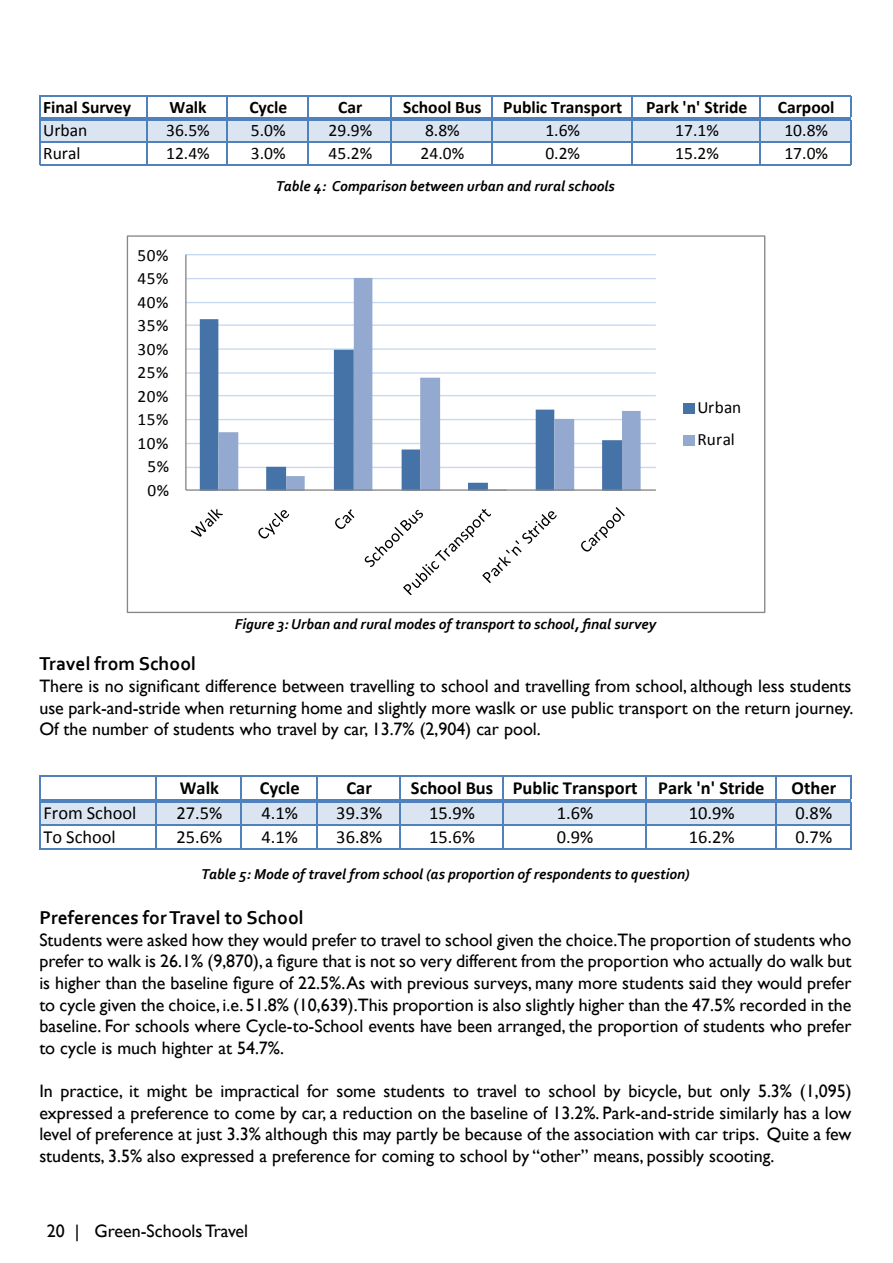
<style>
.page{position:relative;width:893px;height:1263px;background:#fff}
.page>*{position:absolute;margin:0;border:0;box-sizing:border-box;transform-origin:0 0}
.t1{font:700 19.5px "Corbel";color:#000}
.t2{font:18.45px "Calibri";color:#000}
.t3{font:700 18.45px "Calibri";color:#000}
.t4{font:18px/21.6px "Gill Sans";color:#000;text-align:justify}
.t5{font:17.55px "Calibri";color:#000}
.t6{font:700 17.55px "Calibri";color:#000}
.t7{font:17.25px "Calibri";letter-spacing:.03em;color:#000}
.t8{font:17.25px/32.1px "Calibri";letter-spacing:.005em;color:#000}
.t9{font:italic 700 15px "Corbel";color:#000}
</style>
<div class="page">
<hr style="left:186px;top:467px;width:470px;height:1px;background:#c6d9f1">
<hr style="left:186px;top:443px;width:470px;height:1px;background:#c6d9f1">
<hr style="left:186px;top:419px;width:470px;height:1px;background:#c6d9f1">
<hr style="left:186px;top:395px;width:470px;height:1px;background:#c6d9f1">
<hr style="left:186px;top:372px;width:470px;height:2px;background:#c6d9f1">
<hr style="left:186px;top:348px;width:470px;height:2px;background:#c6d9f1">
<hr style="left:186px;top:324px;width:470px;height:2px;background:#c6d9f1">
<hr style="left:186px;top:302px;width:470px;height:1px;background:#c6d9f1">
<hr style="left:186px;top:278px;width:470px;height:1px;background:#c6d9f1">
<hr style="left:186px;top:254px;width:470px;height:1px;background:#c6d9f1">
<div style="left:200px;top:319px;width:18px;height:170px;background:#4572a7"></div>
<svg style="left:218px;top:278px;width:423px;height:211px"></svg>
<hr style="left:185px;top:255px;width:2px;height:235px;background:#868686">
<hr style="left:186px;top:489px;width:470px;height:2px;background:#868686">
<svg style="left:191px;top:509px;width:32px;height:28px"></svg>
<svg style="left:258px;top:510px;width:31px;height:28px"></svg>
<svg style="left:335px;top:509px;width:19px;height:20px"></svg>
<svg style="left:365px;top:509px;width:192px;height:86px"></svg>
<svg style="left:581px;top:507px;width:44px;height:44px"></svg>
<div style="left:683px;top:403px;width:12px;height:11px;background:#4572a7"></div>
<div style="left:683px;top:435px;width:12px;height:10px;background:#93a9cf"></div>
<div style="left:41px;top:119px;width:810px;height:23px;background:#dbe5f1"></div>
<hr style="left:39px;top:95px;width:2px;height:22px;background:#4f81bd">
<hr style="left:146px;top:97px;width:2px;height:20px;background:#4f81bd">
<svg style="left:227px;top:97px;width:1px;height:20px"></svg>
<svg style="left:307px;top:97px;width:1px;height:20px"></svg>
<svg style="left:391px;top:97px;width:1px;height:20px"></svg>
<svg style="left:491px;top:97px;width:1px;height:20px"></svg>
<svg style="left:631px;top:97px;width:1px;height:20px"></svg>
<svg style="left:760px;top:97px;width:1px;height:20px"></svg>
<svg style="left:850px;top:97px;width:1px;height:20px"></svg>
<hr style="left:39px;top:120px;width:2px;height:45px;background:#4f81bd">
<hr style="left:146px;top:120px;width:2px;height:45px;background:#4f81bd">
<hr style="left:227px;top:120px;width:1px;height:45px;background:#4f81bd">
<hr style="left:307px;top:120px;width:1px;height:45px;background:#4f81bd">
<hr style="left:391px;top:120px;width:1px;height:45px;background:#4f81bd">
<hr style="left:491px;top:120px;width:1px;height:45px;background:#4f81bd">
<hr style="left:631px;top:120px;width:1px;height:45px;background:#4f81bd">
<hr style="left:760px;top:120px;width:1px;height:45px;background:#4f81bd">
<hr style="left:850px;top:120px;width:1px;height:45px;background:#4f81bd">
<hr style="left:41px;top:95px;width:810px;height:2px;background:#4f81bd">
<hr style="left:39px;top:117px;width:812px;height:3px;background:#4f81bd">
<hr style="left:41px;top:141px;width:810px;height:1px;background:#4f81bd">
<hr style="left:41px;top:164px;width:810px;height:1px;background:#4f81bd">
<div style="left:41px;top:801px;width:810px;height:24px;background:#dbe5f1"></div>
<hr style="left:39px;top:775px;width:2px;height:24px;background:#4f81bd">
<svg style="left:156px;top:776px;width:1px;height:23px"></svg>
<svg style="left:240px;top:776px;width:1px;height:23px"></svg>
<hr style="left:316px;top:776px;width:2px;height:23px;background:#4f81bd">
<svg style="left:399px;top:776px;width:1px;height:23px"></svg>
<hr style="left:502px;top:776px;width:2px;height:23px;background:#4f81bd">
<svg style="left:645px;top:776px;width:1px;height:23px"></svg>
<svg style="left:775px;top:776px;width:1px;height:23px"></svg>
<svg style="left:850px;top:776px;width:1px;height:23px"></svg>
<hr style="left:39px;top:802px;width:2px;height:48px;background:#4f81bd">
<hr style="left:156px;top:802px;width:1px;height:48px;background:#4f81bd">
<hr style="left:240px;top:802px;width:1px;height:48px;background:#4f81bd">
<hr style="left:316px;top:802px;width:2px;height:48px;background:#4f81bd">
<hr style="left:399px;top:802px;width:1px;height:48px;background:#4f81bd">
<hr style="left:502px;top:802px;width:2px;height:48px;background:#4f81bd">
<hr style="left:645px;top:802px;width:1px;height:48px;background:#4f81bd">
<hr style="left:775px;top:802px;width:1px;height:48px;background:#4f81bd">
<hr style="left:850px;top:802px;width:1px;height:48px;background:#4f81bd">
<hr style="left:41px;top:775px;width:810px;height:1px;background:#4f81bd">
<hr style="left:39px;top:799px;width:812px;height:3px;background:#4f81bd">
<hr style="left:41px;top:824px;width:810px;height:2px;background:#4f81bd">
<hr style="left:41px;top:848px;width:810px;height:2px;background:#4f81bd">
<p class="t6" style="left:43px;top:96px;width:89px">Final Survey</p>
<p class="t6" style="left:169px;top:96px;width:39px">Walk</p>
<p class="t6" style="left:249px;top:96px;width:39px">Cycle</p>
<p class="t6" style="left:338px;top:96px;width:26px">Car</p>
<p class="t6" style="left:403px;top:96px;width:220px">School Bus Public Transport</p>
<p class="t6" style="left:646px;top:96px;width:103px">Park 'n' Stride</p>
<p class="t6" style="left:778px;top:96px;width:58px">Carpool</p>
<p class="t5" style="left:43px;top:119px;width:46px">Urban</p>
<p class="t5" style="left:166px;top:119px;width:45px">36.5%</p>
<p class="t5" style="left:251px;top:119px;width:36px">5.0%</p>
<p class="t5" style="left:329px;top:119px;width:45px">29.9%</p>
<p class="t5" style="left:425px;top:119px;width:36px">8.8%</p>
<p class="t5" style="left:545px;top:119px;width:36px">1.6%</p>
<p class="t5" style="left:675px;top:119px;width:45px">17.1%</p>
<p class="t5" style="left:784px;top:119px;width:45px">10.8%</p>
<p class="t5" style="left:43px;top:142px;width:39px">Rural</p>
<p class="t5" style="left:166px;top:142px;width:45px">12.4%</p>
<p class="t5" style="left:251px;top:142px;width:36px">3.0%</p>
<p class="t5" style="left:329px;top:142px;width:45px">45.2%</p>
<p class="t5" style="left:421px;top:142px;width:45px">24.0%</p>
<p class="t5" style="left:545px;top:142px;width:36px">0.2%</p>
<p class="t5" style="left:675px;top:142px;width:45px">15.2%</p>
<p class="t5" style="left:784px;top:142px;width:45px">17.0%</p>
<p class="t7" style="left:138px;top:249px;width:32px">50%</p>
<p class="t7" style="left:138px;top:272px;width:32px">45%</p>
<p class="t7" style="left:138px;top:296px;width:32px">40%</p>
<p class="t7" style="left:138px;top:319px;width:32px">35%</p>
<p class="t7" style="left:138px;top:343px;width:32px">30%</p>
<p class="t7" style="left:138px;top:366px;width:32px">25%</p>
<p class="t7" style="left:138px;top:390px;width:32px">20%</p>
<p class="t7" style="left:138px;top:413px;width:32px">15%</p>
<p class="t7" style="left:138px;top:437px;width:32px">10%</p>
<p class="t7" style="left:147px;top:461px;width:23px">5%</p>
<p class="t7" style="left:147px;top:484px;width:23px">0%</p>
<p class="t9" style="left:276px;top:180px;width:340px">Table 4: Comparison between urban and rural schools</p>
<p class="t8" style="left:697px;top:393px;width:45px">Urban<br>Rural</p>
<p class="t9" style="left:235px;top:615px;width:423px">Figure 3: Urban and rural modes of transport to school, final survey</p>
<p class="t1" style="left:39px;top:652px;width:158px">Travel from School</p>
<p class="t4" style="left:39px;top:675px;width:815px">There is no significant difference between travelling to school and travelling from school, although less students use park-and-stride when returning home and slightly more waslk or use public transport on the return journey.<br>Of the number of students who travel by car, 13.7% (2,904) car pool.</p>
<p class="t3" style="left:180px;top:776px;width:41px">Walk</p>
<p class="t3" style="left:260px;top:776px;width:41px">Cycle</p>
<p class="t3" style="left:347px;top:776px;width:27px">Car</p>
<p class="t3" style="left:411px;top:776px;width:355px">School Bus Public Transport Park 'n' Stride</p>
<p class="t3" style="left:791px;top:776px;width:46px">Other</p>
<p class="t2" style="left:43px;top:801px;width:94px">From School</p>
<p class="t2" style="left:176px;top:801px;width:47px">27.5%</p>
<p class="t2" style="left:261px;top:801px;width:38px">4.1%</p>
<p class="t2" style="left:336px;top:801px;width:47px">39.3%</p>
<p class="t2" style="left:429px;top:801px;width:47px">15.9%</p>
<p class="t2" style="left:557px;top:801px;width:38px">1.6%</p>
<p class="t2" style="left:689px;top:801px;width:47px">10.9%</p>
<p class="t2" style="left:796px;top:801px;width:38px">0.8%</p>
<p class="t2" style="left:43px;top:825px;width:74px">To School</p>
<p class="t2" style="left:176px;top:825px;width:47px">25.6%</p>
<p class="t2" style="left:261px;top:825px;width:38px">4.1%</p>
<p class="t2" style="left:336px;top:825px;width:47px">36.8%</p>
<p class="t2" style="left:429px;top:825px;width:47px">15.6%</p>
<p class="t2" style="left:557px;top:825px;width:38px">0.9%</p>
<p class="t2" style="left:689px;top:825px;width:47px">16.2%</p>
<p class="t2" style="left:796px;top:825px;width:38px">0.7%</p>
<p class="t9" style="left:201px;top:868px;width:490px">Table 5: Mode of travel from school (as proportion of respondents to question)</p>
<p class="t1" style="left:39px;top:906px;width:266px">Preferences for Travel to School</p>
<p class="t4" style="left:39px;top:929px;width:814px">Students were asked how they would prefer to travel to school given the choice.The proportion of students who prefer to walk is 26.1% (9,870), a figure that is not so very different from the proportion who actually do walk but is higher than the baseline figure of 22.5%. As with previous surveys, many more students said they would prefer to cycle given the choice, i.e. 51.8% (10,639).This proportion is also slightly higher than the 47.5% recorded in the baseline. For schools where Cycle-to-School events have been arranged, the proportion of students who prefer to cycle is much highter at 54.7%.</p>
<p class="t4" style="left:39px;top:1080px;width:814px">In practice, it might be impractical for some students to travel to school by bicycle, but only 5.3% (1,095) expressed a preference to come by car, a reduction on the baseline of 13.2%. Park-and-stride similarly has a low level of preference at just 3.3% although this may partly be because of the association with car trips. Quite a few students, 3.5% also expressed a preference for coming to school by “other” means, possibly scooting.</p>
<p class="t4" style="left:47px;top:1222px;width:203px">20 | Green-Schools Travel</p>
</div>
